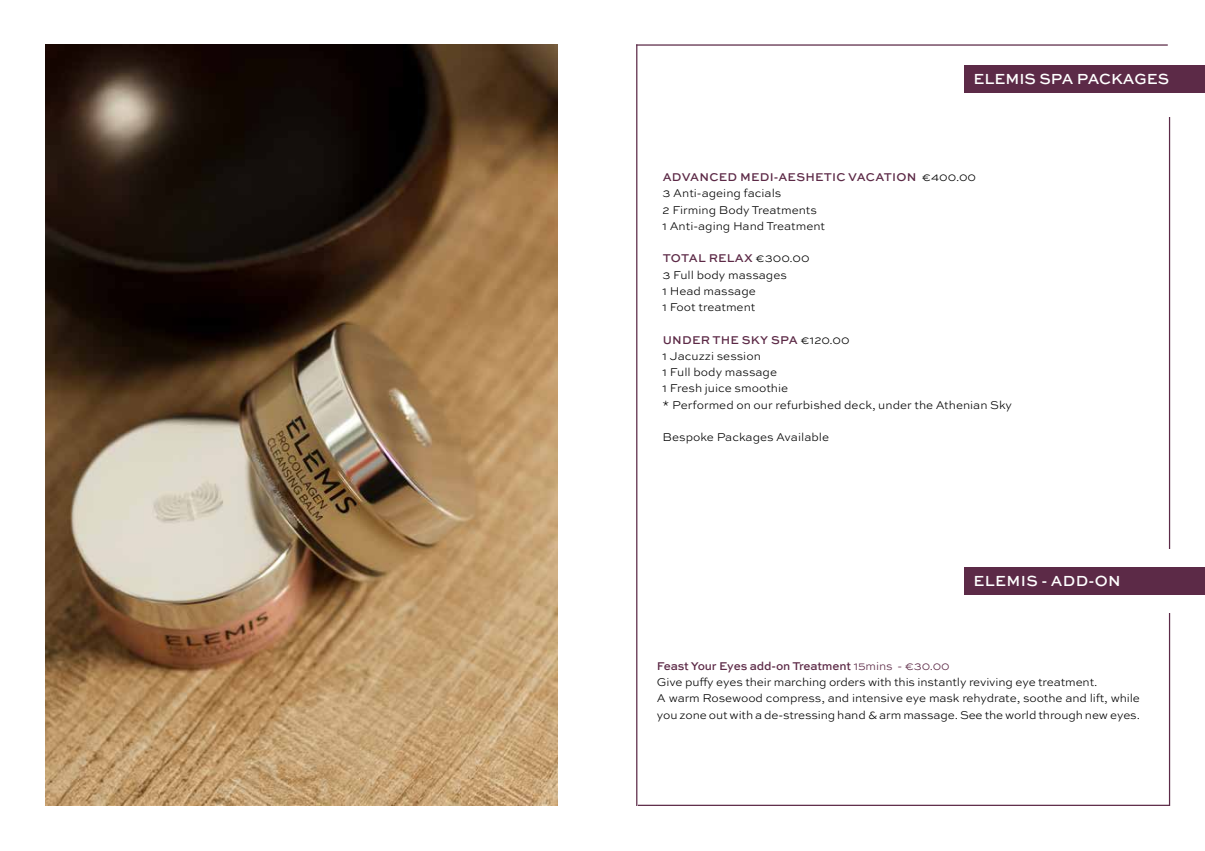
<style>
.page{position:relative;width:1205px;height:851px;background:#fff}
.page>*{position:absolute;margin:0;border:0;box-sizing:border-box;transform-origin:0 0}
.t1{font:500 15.38px "Sweet Sans";color:#fff}
.t2{font:500 15.38px "Sweet Sans";letter-spacing:.02em;color:#fff}
.t3{font:300 11.88px/16.2px "Sweet Sans";letter-spacing:-.01em;color:#000}
.s1{font-weight:500;color:#5c2946}
.s2{color:#5c2946}
</style>
<div class="page">
<div style="left:964px;top:65px;width:241px;height:27px;background:#5c2a47"></div>
<hr style="left:636px;top:44px;width:532px;height:2px;background:#5c2a47">
<hr style="left:638px;top:804px;width:531px;height:1px;background:#5c2a47">
<hr style="left:636px;top:44px;width:1px;height:761px;background:#5c2a47">
<hr style="left:1169px;top:117px;width:1px;height:688px;background:#5c2a47">
<img style="left:45px;top:44px;width:512px;height:761px">
<div style="left:964px;top:567px;width:241px;height:27px;background:#5c2a47"></div>
<div style="left:1148px;top:549px;width:57px;height:18px;background:#fff"></div>
<div style="left:1148px;top:595px;width:57px;height:18px;background:#fff"></div>
<p class="t1" style="left:973px;top:70px;width:197px">ELEMIS SPA PACKAGES</p>
<p class="t3" style="left:662px;top:169px;width:315px"><span class="s1">ADVANCED MEDI-AESHETIC VACATION</span> €400.00<br>3 Anti-ageing facials<br>2 Firming Body Treatments<br>1 Anti-aging Hand Treatment</p>
<p class="t3" style="left:662px;top:251px;width:149px"><span class="s1">TOTAL RELAX</span> €300.00<br>3 Full body massages<br>1 Head massage<br>1 Foot treatment</p>
<p class="t3" style="left:662px;top:332px;width:351px"><span class="s1">UNDER THE SKY SPA</span> €120.00<br>1 Jacuzzi session<br>1 Full body massage<br>1 Fresh juice smoothie<br>* Performed on our refurbished deck, under the Athenian Sky</p>
<p class="t3" style="left:662px;top:429px;width:168px">Bespoke Packages Available</p>
<p class="t2" style="left:973px;top:572px;width:149px">ELEMIS - ADD-ON</p>
<p class="t3" style="left:657px;top:658px;width:484px"><span class="s1">Feast Your Eyes add-on Treatment</span> <span class="s2">15mins - €30.00<br></span>Give puffy eyes their marching orders with this instantly reviving eye treatment.<br>A warm Rosewood compress, and intensive eye mask rehydrate, soothe and lift, while you zone out with a de-stressing hand &amp; arm massage. See the world through new eyes.</p>
</div>
